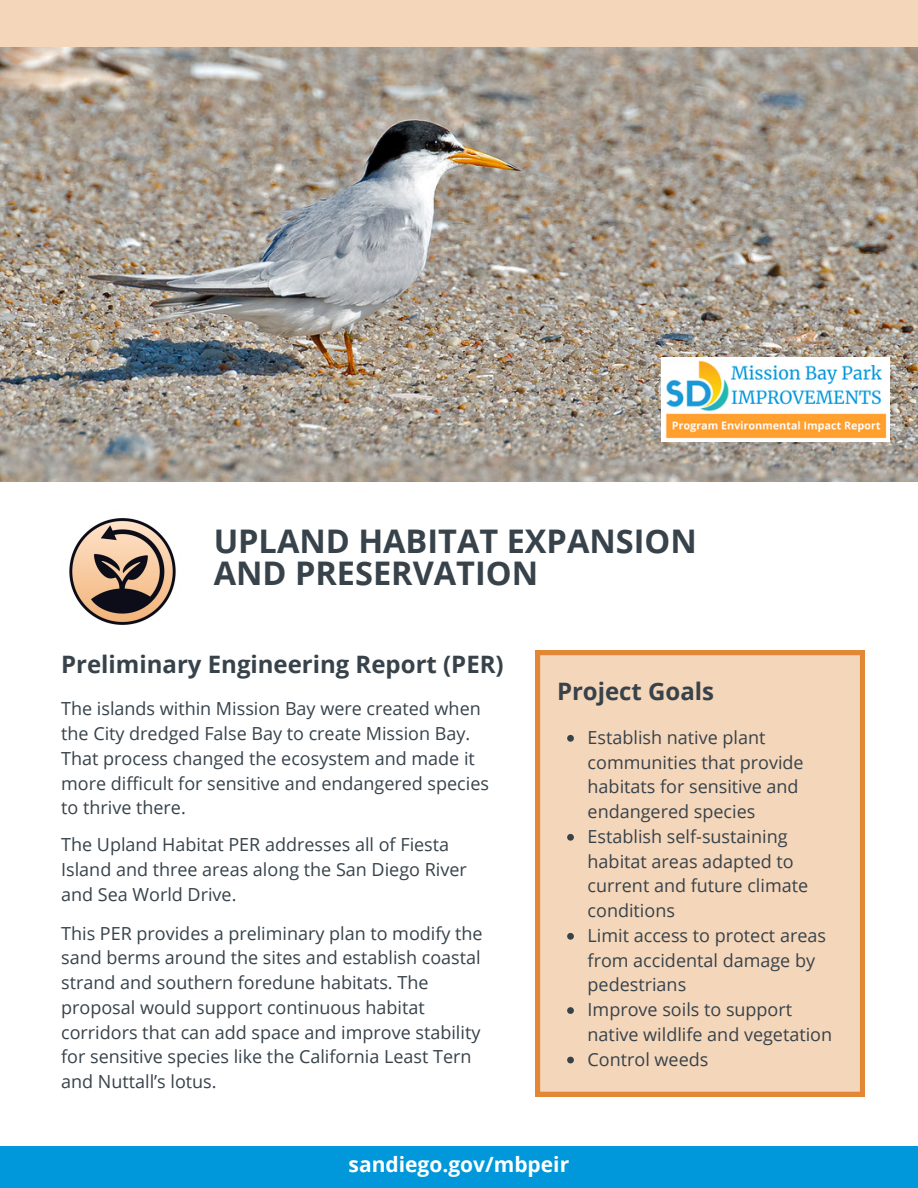
<style>
.page{position:relative;width:918px;height:1188px;background:#fff}
.page>*{position:absolute;margin:0;border:0;box-sizing:border-box;transform-origin:0 0}
.t1{font:700 32.55px/32.1px "Open Sans";color:#37424a}
.t2{font:700 24px "Open Sans";color:#37424a}
.t3{font:700 21px "Open Sans";color:#fff}
.t4{font:18px/24.8px "Open Sans";color:#37424a}
</style>
<div class="page">
<div style="left:0;top:1147px;width:918px;height:41px;background:#0098db"></div>
<img style="left:0;top:47px;width:918px;height:434px">
<div style="left:0;top:0;width:918px;height:47px;background:#f4d6ba"></div>
<div style="left:536px;top:651px;width:328px;height:445px;background:#f4d6ba"></div>
<img style="left:662px;top:358px;width:227px;height:83px">
<img style="left:69px;top:518px;width:107px;height:107px">
<svg style="left:567px;top:735px;width:7px;height:7px"></svg>
<svg style="left:567px;top:834px;width:7px;height:7px"></svg>
<svg style="left:567px;top:933px;width:7px;height:7px"></svg>
<svg style="left:567px;top:1007px;width:7px;height:7px"></svg>
<svg style="left:567px;top:1057px;width:7px;height:6px"></svg>
<p class="t1" style="left:214px;top:524px;width:485px">UPLAND HABITAT EXPANSION<br>AND PRESERVATION</p>
<p class="t2" style="left:61px;top:647px;width:444px">Preliminary Engineering Report (PER)</p>
<h1 class="t4" style="left:61px;top:696px;width:429px">The islands within Mission Bay were created when the City dredged False Bay to create Mission Bay.<br>That process changed the ecosystem and made it more difficult for sensitive and endangered species to thrive there.</h1>
<h2 class="t4" style="left:61px;top:832px;width:407px">The Upland Habitat PER addresses all of Fiesta<br>Island and three areas along the San Diego River and Sea World Drive.</h2>
<p class="t4" style="left:61px;top:920px;width:423px">This PER provides a preliminary plan to modify the sand berms around the sites and establish coastal strand and southern foredune habitats. The proposal would support continuous habitat corridors that can add space and improve stability for sensitive species like the California Least Tern and Nuttall’s lotus.</p>
<p class="t2" style="left:557px;top:674px;width:159px">Project Goals</p>
<p class="t4" style="left:588px;top:725px;width:218px">Establish native plant communities that provide habitats for sensitive and endangered species</p>
<p class="t4" style="left:588px;top:824px;width:222px">Establish self-sustaining habitat areas adapted to current and future climate conditions</p>
<p class="t4" style="left:588px;top:923px;width:240px">Limit access to protect areas from accidental damage by pedestrians</p>
<p class="t4" style="left:588px;top:997px;width:246px">Improve soils to support native wildlife and vegetation</p>
<h3 class="t4" style="left:588px;top:1046px;width:122px">Control weeds</h3>
<h2 class="t3" style="left:349px;top:1150px;width:222px">sandiego.gov/mbpeir</h2>
</div>
